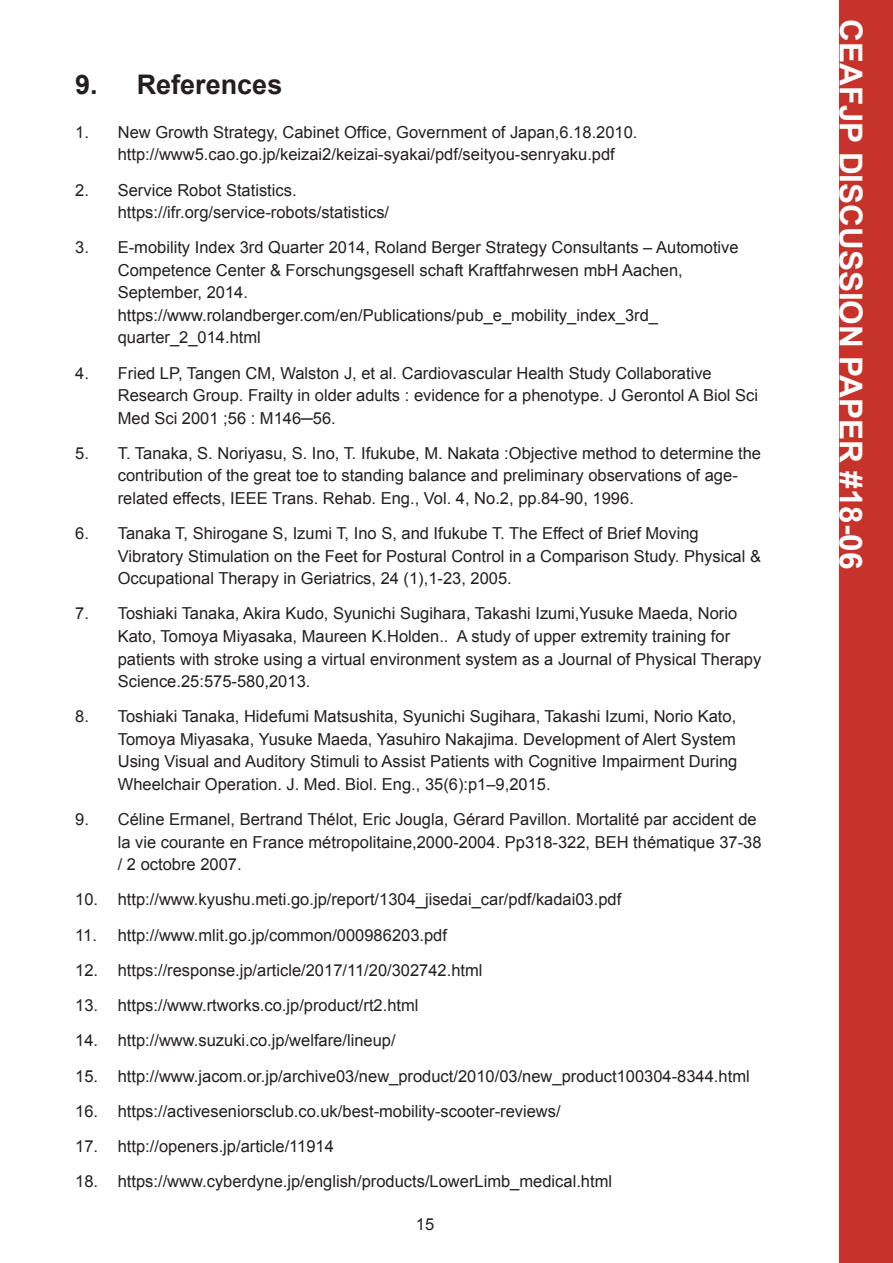
<style>
.page{position:relative;width:893px;height:1263px;background:#fff}
.page>*{position:absolute;margin:0;border:0;box-sizing:border-box;transform-origin:0 0}
.t1{font:700 31.5px "Arial";color:#fff}
._1_-_Titre{font:700 27px "Arial";color:#231f20}
.Références_numérotée{font:16.5px/22.5px "Arial";color:#231f20}
</style>
<div class="page">
<div style="left:840px;top:0;width:53px;height:1263px;background:#c7322b"></div>
<p class="_1_-_Titre" style="left:75px;top:67px;width:209px">9. References</p>
<p class="Références_numérotée" style="left:118px;top:121px;width:521px;text-indent:-43px">1. New Growth Strategy, Cabinet Office, Government of Japan,6.18.2010. http://www5.cao.go.jp/keizai2/keizai-syakai/pdf/seityou-senryaku.pdf</p>
<p class="Références_numérotée" style="left:118px;top:179px;width:273px;text-indent:-43px">2. Service Robot Statistics. https://ifr.org/service-robots/statistics/</p>
<p class="Références_numérotée" style="left:118px;top:237px;width:622px;text-indent:-43px">3. E-mobility Index 3rd Quarter 2014, Roland Berger Strategy Consultants – Automotive Competence Center &amp; Forschungsgesell schaft Kraftfahrwesen mbH Aachen, September, 2014. https://www.rolandberger.com/en/Publications/pub_e_mobility_index_3rd_ quarter_2_014.html</p>
<p class="Références_numérotée" style="left:118px;top:362px;width:642px;text-indent:-43px">4. Fried LP, Tangen CM, Walston J, et al. Cardiovascular Health Study Collaborative<br>Research Group. Frailty in older adults : evidence for a phenotype. J Gerontol A Biol Sci<br>Med Sci 2001 ;56 : M146─56.</p>
<p class="Références_numérotée" style="left:118px;top:442px;width:645px;text-indent:-43px">5. T. Tanaka, S. Noriyasu, S. Ino, T. Ifukube, M. Nakata :Objective method to determine the contribution of the great toe to standing balance and preliminary observations of age&shy;related effects, IEEE Trans. Rehab. Eng., Vol. 4, No.2, pp.84-90, 1996.</p>
<p class="Références_numérotée" style="left:118px;top:522px;width:645px;text-indent:-43px">6. Tanaka T, Shirogane S, Izumi T, Ino S, and Ifukube T. The Effect of Brief Moving<br>Vibratory Stimulation on the Feet for Postural Control in a Comparison Study. Physical &amp;<br>Occupational Therapy in Geriatrics, 24 (1),1-23, 2005.</p>
<p class="Références_numérotée" style="left:118px;top:603px;width:645px;text-indent:-43px">7. Toshiaki Tanaka, Akira Kudo, Syunichi Sugihara, Takashi Izumi,Yusuke Maeda, Norio Kato, Tomoya Miyasaka, Maureen K.Holden.. A study of upper extremity training for patients with stroke using a virtual environment system as a Journal of Physical Therapy Science.25:575-580,2013.</p>
<p class="Références_numérotée" style="left:118px;top:705px;width:621px;text-align:justify;text-indent:-43px">8. Toshiaki Tanaka, Hidefumi Matsushita, Syunichi Sugihara, Takashi Izumi, Norio Kato, Tomoya Miyasaka, Yusuke Maeda, Yasuhiro Nakajima. Development of Alert System Using Visual and Auditory Stimuli to Assist Patients with Cognitive Impairment During Wheelchair Operation. J. Med. Biol. Eng., 35(6):p1–9,2015.</p>
<p class="Références_numérotée" style="left:118px;top:808px;width:645px;text-indent:-43px">9. Céline Ermanel, Bertrand Thélot, Eric Jougla, Gérard Pavillon. Mortalité par accident de la vie courante en France métropolitaine,2000-2004. Pp318-322, BEH thématique 37-38 / 2 octobre 2007.</p>
<p class="Références_numérotée" style="left:75px;top:888px;width:548px">10. http://www.kyushu.meti.go.jp/report/1304_jisedai_car/pdf/kadai03.pdf</p>
<p class="Références_numérotée" style="left:75px;top:924px;width:373px">11. http://www.mlit.go.jp/common/000986203.pdf</p>
<p class="Références_numérotée" style="left:75px;top:959px;width:409px">12. https://response.jp/article/2017/11/20/302742.html</p>
<p class="Références_numérotée" style="left:75px;top:994px;width:345px">13. https://www.rtworks.co.jp/product/rt2.html</p>
<p class="Références_numérotée" style="left:75px;top:1029px;width:322px">14. http://www.suzuki.co.jp/welfare/lineup/</p>
<p class="Références_numérotée" style="left:75px;top:1065px;width:676px">15. http://www.jacom.or.jp/archive03/new_product/2010/03/new_product100304-8344.html</p>
<p class="Références_numérotée" style="left:75px;top:1100px;width:487px">16. https://activeseniorsclub.co.uk/best-mobility-scooter-reviews/</p>
<p class="Références_numérotée" style="left:75px;top:1135px;width:260px">17. http://openers.jp/article/11914</p>
<p class="Références_numérotée" style="left:75px;top:1170px;width:538px">18. https://www.cyberdyne.jp/english/products/LowerLimb_medical.html</p>
<p class="Références_numérotée" style="left:416px;top:1213px;width:20px">15</p>
<h1 class="t1" style="left:872px;top:19px;width:552px;rotate:90deg">CEAFJP DISCUSSION PAPER #18-06</h1>
</div>
